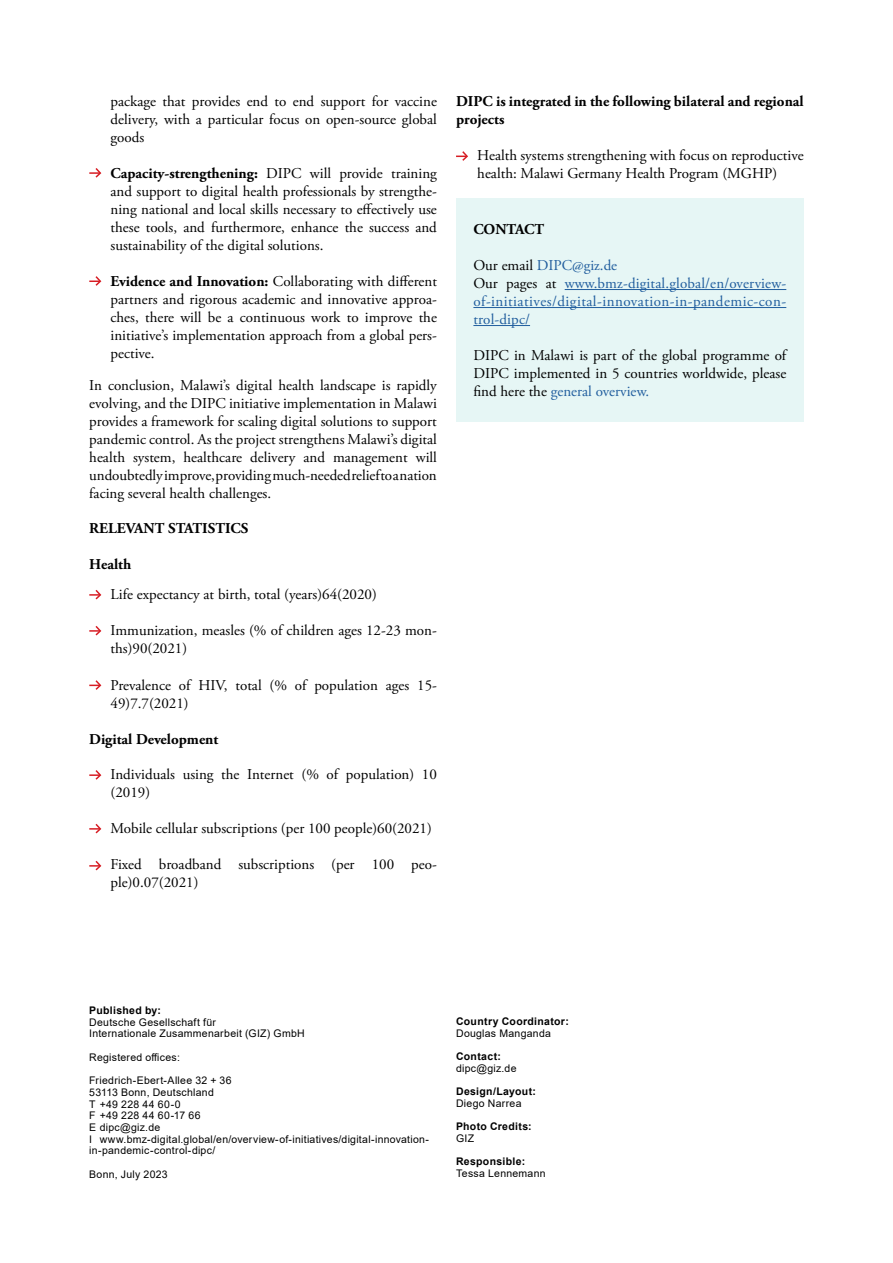
<style>
.page{position:relative;width:893px;height:1263px;background:#fff}
.page>*{position:absolute;margin:0;border:0;box-sizing:border-box;transform-origin:0 0}
.t1{font:15px/18px "Adobe Garamond Pro";color:#000}
.t2{font:15px/18px "Adobe Garamond Pro";letter-spacing:.01em;color:#215e9e}
.t3{font:700 15px/18px "Adobe Garamond Pro";color:#000}
.t4{font:10.5px/11.7px "Arial";letter-spacing:.025em;color:#000}
.t5{font:700 10.5px "Arial";letter-spacing:.03em;color:#000}
.s1{font-weight:700}
.s2{color:#000}
.s3{color:#215e9e}
</style>
<div class="page">
<svg style="left:89px;top:770px;width:13px;height:10px"></svg>
<svg style="left:89px;top:680px;width:13px;height:10px"></svg>
<svg style="left:89px;top:626px;width:13px;height:10px"></svg>
<svg style="left:89px;top:590px;width:13px;height:10px"></svg>
<svg style="left:89px;top:276px;width:13px;height:10px"></svg>
<svg style="left:89px;top:168px;width:13px;height:10px"></svg>
<svg style="left:89px;top:823px;width:13px;height:11px"></svg>
<svg style="left:89px;top:860px;width:13px;height:11px"></svg>
<div style="left:456px;top:198px;width:348px;height:224px;background:#e6f6f5"></div>
<hr style="left:565px;top:289px;width:221px;height:1px;background:#215e9e">
<hr style="left:473px;top:307px;width:313px;height:1px;background:#215e9e">
<hr style="left:473px;top:325px;width:57px;height:1px;background:#215e9e">
<svg style="left:456px;top:151px;width:12px;height:10px"></svg>
<p class="t1" style="left:111px;top:93px;width:328px;text-align:justify">package that provides end to end support for vaccine delivery, with a particular focus on open-source global goods</p>
<p class="t1" style="left:111px;top:165px;width:328px;text-align:justify"><span class="s1">Capacity-strengthening:</span> DIPC will provide training and support to digital health professionals by strengthe&shy;ning national and local skills necessary to effectively use these tools, and furthermore, enhance the success and sustainability of the digital solutions.</p>
<p class="t1" style="left:111px;top:273px;width:328px;text-align:justify"><span class="s1">Evidence and Innovation:</span> Collaborating with different partners and rigorous academic and innovative approa&shy;ches, there will be a continuous work to improve the initiative’s implementation approach from a global pers&shy;pective.</p>
<p class="t1" style="left:89px;top:377px;width:349px;text-align:justify">In conclusion, Malawi’s digital health landscape is rapidly evolving, and the DIPC initiative implementation in Malawi provides a framework for scaling digital solutions to support pandemic control. As the project strengthens Malawi’s digital health system, healthcare delivery and management will undoubtedly improve, providing much-needed relief to a nation facing several health challenges.</p>
<p class="t3" style="left:89px;top:519px;width:161px">RELEVANT STATISTICS</p>
<p class="t3" style="left:89px;top:555px;width:43px">Health</p>
<p class="t1" style="left:111px;top:586px;width:268px">Life expectancy at birth, total (years)64(2020)</p>
<p class="t1" style="left:111px;top:622px;width:328px">Immunization, measles (% of children ages 12-23 mon&shy;ths)90(2021)</p>
<p class="t1" style="left:111px;top:676px;width:328px">Prevalence of HIV, total (% of population ages 15-<br>49)7.7(2021)</p>
<p class="t3" style="left:89px;top:730px;width:131px">Digital Development</p>
<p class="t1" style="left:111px;top:766px;width:328px">Individuals using the Internet (% of population) 10 (2019)</p>
<p class="t1" style="left:111px;top:820px;width:323px">Mobile cellular subscriptions (per 100 people)60(2021)</p>
<p class="t1" style="left:111px;top:856px;width:328px">Fixed broadband subscriptions (per 100 peo&shy;ple)0.07(2021)</p>
<p class="t3" style="left:456px;top:93px;width:349px">DIPC is integrated in the following bilateral and regional projects</p>
<p class="t1" style="left:477px;top:147px;width:328px">Health systems strengthening with focus on reproductive health: Malawi Germany Health Program (MGHP)</p>
<p class="t3" style="left:473px;top:221px;width:72px">CONTACT</p>
<p class="t2" style="left:473px;top:257px;width:314px"><span class="s2">Our email</span> DIPC@giz.de<br><span class="s2">Our pages at</span> www.bmz-digital.global/en/overview&shy;of-initiatives/digital-innovation-in-pandemic-con&shy;trol-dipc/</p>
<p class="t1" style="left:473px;top:347px;width:314px;text-align:justify">DIPC in Malawi is part of the global programme of DIPC implemented in 5 countries worldwide, please find here the <span class="s3">general overview.</span></p>
<p class="t5" style="left:89px;top:1003px;width:73px">Published by:</p>
<p class="t4" style="left:89px;top:1016px;width:217px">Deutsche Gesellschaft für<br>Internationale Zusammenarbeit (GIZ) GmbH</p>
<p class="t4" style="left:89px;top:1051px;width:92px">Registered offices:</p>
<p class="t4" style="left:89px;top:1074px;width:341px">Friedrich-Ebert-Allee 32 + 36<br>53113 Bonn, Deutschland<br>T +49 228 44 60-0<br>F +49 228 44 60-17 66<br>E dipc@giz.de<br>I www.bmz-digital.global/en/overview-of-initiatives/digital-innovation&shy;in-pandemic-control-dipc/</p>
<p class="t4" style="left:89px;top:1168px;width:80px">Bonn, July 2023</p>
<p class="t5" style="left:456px;top:1014px;width:114px">Country Coordinator:</p>
<p class="t4" style="left:456px;top:1027px;width:96px">Douglas Manganda</p>
<p class="t5" style="left:456px;top:1049px;width:46px">Contact:</p>
<p class="t4" style="left:456px;top:1062px;width:62px">dipc@giz.de</p>
<p class="t5" style="left:456px;top:1084px;width:81px">Design/Layout:</p>
<p class="t4" style="left:456px;top:1097px;width:67px">Diego Narrea</p>
<p class="t5" style="left:456px;top:1119px;width:77px">Photo Credits:</p>
<p class="t4" style="left:456px;top:1132px;width:20px">GIZ</p>
<p class="t5" style="left:456px;top:1154px;width:71px">Responsible:</p>
<p class="t4" style="left:456px;top:1167px;width:91px">Tessa Lennemann</p>
</div>
